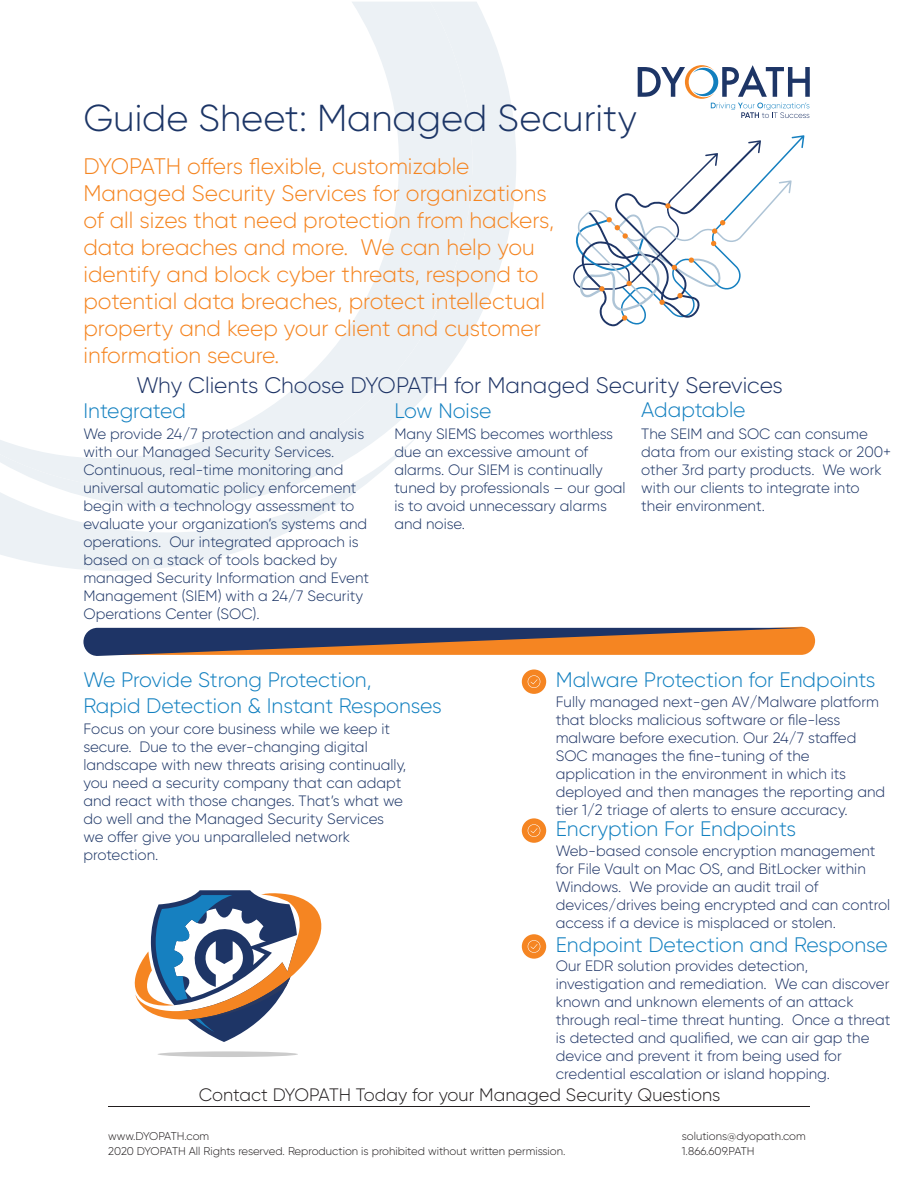
<style>
.page{position:relative;width:918px;height:1188px;background:#fff}
.page>*{position:absolute;margin:0;border:0;box-sizing:border-box;transform-origin:0 0}
.t1{font:300 37.5px "Gilroy";color:#1c3566}
.t2{font:300 22.5px/27px "Gilroy";color:#f58521}
.t3{font:300 22.5px "Gilroy";color:#1e3466}
.t4{font:300 21px/25.2px "Gilroy";color:#1280c0}
.t5{font:300 18px "Gilroy";color:#231f20}
.t6{font:300 15px/18px "Gilroy";color:#1c3566}
.t7{font:300 15px/18px "Gilroy";color:#1e3466}
.t8{font:300 11.25px "Gilroy";color:#211d1e}
</style>
<div class="page">
<svg style="left:472px;top:2px;width:44px;height:329px;fill:#ecf1f5"></svg>
<svg style="left:222px;top:2px;width:250px;height:432px"></svg>
<svg style="left:0;top:434px;width:415px;height:137px;fill:#ecf1f5"></svg>
<hr style="left:108px;top:1106px;width:702px;height:1px;background:#211d1e">
<svg style="left:638px;top:65px;width:172px;height:53px"></svg>
<div style="left:522px;top:669px;width:24px;height:25px;background:#f58522;border-radius:50%"></div>
<svg style="left:528px;top:675px;width:12px;height:13px"></svg>
<div style="left:522px;top:818px;width:24px;height:25px;background:#f58522;border-radius:50%"></div>
<svg style="left:528px;top:824px;width:12px;height:13px"></svg>
<div style="left:522px;top:934px;width:24px;height:25px;background:#f58522;border-radius:50%"></div>
<svg style="left:528px;top:940px;width:12px;height:13px"></svg>
<svg style="left:83px;top:626px;width:732px;height:30px"></svg>
<svg style="left:573px;top:135px;width:231px;height:191px"></svg>
<svg style="left:134px;top:890px;width:188px;height:152px"></svg>
<div style="left:158px;top:1051px;width:140px;height:6px;background:#cbcbcb;border-radius:50%"></div>
<h1 class="t1" style="left:83px;top:101px;width:555px">Guide Sheet: Managed Security</h1>
<p class="t2" style="left:83px;top:153px;width:472px">DYOPATH offers flexible, customizable Managed Security Services for organizations of all sizes that need protection from hackers, data breaches and more. We can help you identify and block cyber threats, respond to potential data breaches, protect intellectual property and keep your client and customer information secure.</p>
<h2 class="t3" style="left:136px;top:375px;width:648px">Why Clients Choose DYOPATH for Managed Security Serevices</h2>
<h3 class="t4" style="left:83px;top:399px;width:104px">Integrated</h3>
<h3 class="t4" style="left:394px;top:399px;width:99px">Low Noise</h3>
<p class="t6" style="left:394px;top:425px;width:233px">Many SIEMS becomes worthless due an excessive amount of alarms. Our SIEM is continually tuned by professionals – our goal is to avoid unnecessary alarms and noise.</p>
<p class="t6" style="left:83px;top:425px;width:287px">We provide 24/7 protection and analysis with our Managed Security Services.<br>Continuous, real-time monitoring and universal automatic policy enforcement begin with a technology assessment to evaluate your organization’s systems and operations. Our integrated approach is based on a stack of tools backed by managed Security Information and Event Management (SIEM) with a 24/7 Security Operations Center (SOC).</p>
<h3 class="t4" style="left:641px;top:399px;width:106px">Adaptable</h3>
<p class="t6" style="left:641px;top:425px;width:252px">The SEIM and SOC can consume data from our existing stack or 200+ other 3rd party products. We work with our clients to integrate into their environment.</p>
<h3 class="t4" style="left:83px;top:669px;width:360px">We Provide Strong Protection,<br>Rapid Detection &amp; Instant Responses</h3>
<p class="t6" style="left:83px;top:721px;width:324px">Focus on your core business while we keep it secure. Due to the ever-changing digital landscape with new threats arising continually, you need a security company that can adapt and react with those changes. That’s what we do well and the Managed Security Services we offer give you unparalleled network protection.</p>
<h3 class="t4" style="left:556px;top:669px;width:321px">Malware Protection for Endpoints</h3>
<p class="t7" style="left:556px;top:693px;width:331px">Fully managed next-gen AV/Malware platform that blocks malicious software or file-less malware before execution. Our 24/7 staffed SOC manages the fine-tuning of the application in the environment in which its deployed and then manages the reporting and tier 1/2 triage of alerts to ensure accuracy.</p>
<h3 class="t4" style="left:556px;top:817px;width:242px">Encryption For Endpoints</h3>
<p class="t7" style="left:556px;top:842px;width:336px">Web-based console encryption management for File Vault on Mac OS, and BitLocker within Windows. We provide an audit trail of devices/drives being encrypted and can control access if a device is misplaced or stolen.</p>
<h3 class="t4" style="left:556px;top:933px;width:334px">Endpoint Detection and Response</h3>
<p class="t7" style="left:556px;top:958px;width:336px">Our EDR solution provides detection, investigation and remediation. We can discover known and unknown elements of an attack through real-time threat hunting. Once a threat is detected and qualified, we can air gap the device and prevent it from being used for credential escalation or island hopping.</p>
<p class="t5" style="left:199px;top:1087px;width:523px">Contact DYOPATH Today for your Managed Security Questions</p>
<p class="t8" style="left:108px;top:1131px;width:103px">www.DYOPATH.com</p>
<p class="t8" style="left:682px;top:1131px;width:125px">solutions@dyopath.com</p>
<p class="t8" style="left:108px;top:1146px;width:459px">2020 DYOPATH All Rights reserved. Reproduction is prohibited without written permission.</p>
<p class="t8" style="left:682px;top:1146px;width:74px">1.866.609.PATH</p>
</div>
